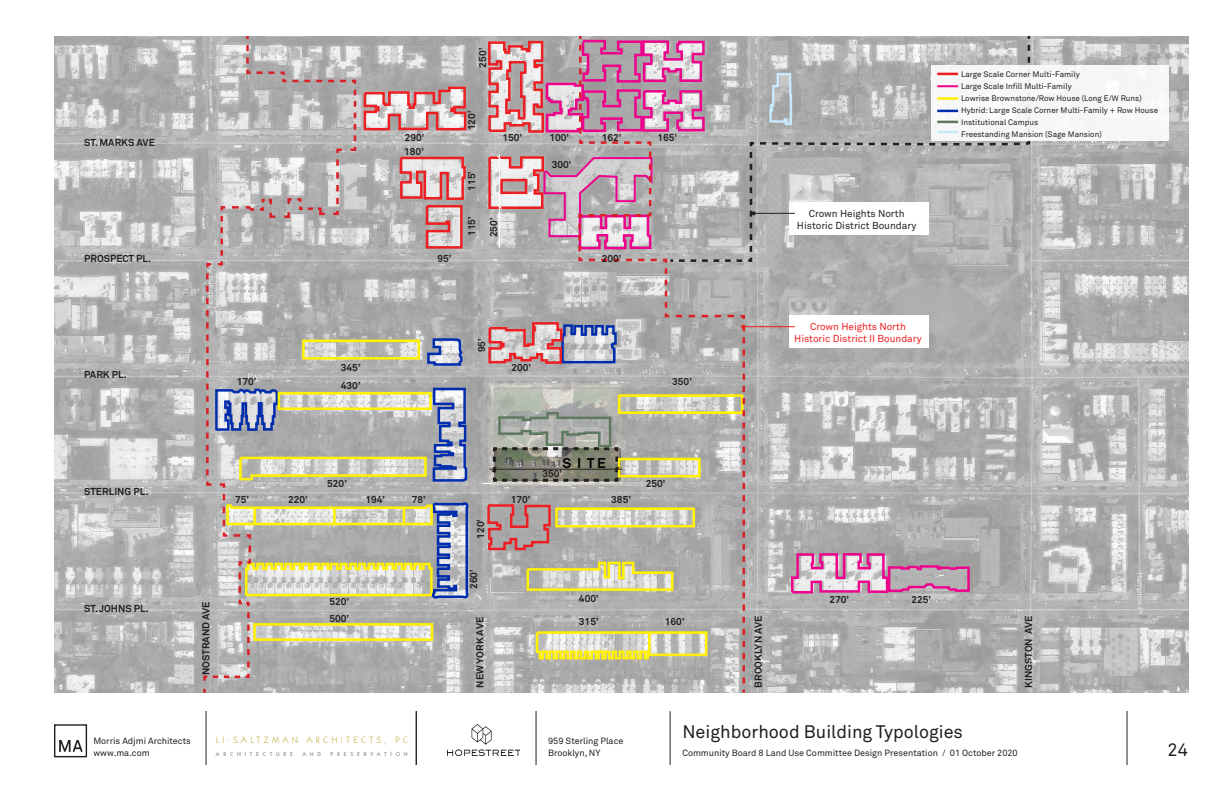
<style>
.page{position:relative;width:1224px;height:792px;background:#fff}
.page>*{position:absolute;margin:0;border:0;box-sizing:border-box;transform-origin:0 0}
.Title_18pt{font:18px "Akkurat Std";color:#231f20}
.Text_9pt{font:700 14px "Akkurat Std";color:#000}
.Text_9pt-2{font:700 10px "Akkurat Std";color:#231f20}
.Text_9pt-3{font:10px/12px "Akkurat Std";color:#ee1f23;text-align:center}
.Text_9pt-4{font:10px/12px "Akkurat Std";color:#231f20;text-align:center}
.t1{font:9.3px "Itc Kabel";letter-spacing:.34em;color:#c3b854}
.t2{font:9px/12px "Akkurat Std";color:#231f20}
.Text_9pt-5{font:8px "Akkurat Std";color:#231f20}
.t3{font:500 5.7px "Itc Kabel";letter-spacing:.67em;color:#7d908b}
</style>
<div class="page">
<img style="left:448px;top:725px;width:72px;height:31px">
<hr style="left:1127px;top:711px;width:1px;height:54px;background:#231f20">
<div style="left:54px;top:724px;width:33px;height:33px;border:1px solid #231f20"></div>
<svg style="left:59px;top:740px;width:23px;height:12px"></svg>
<hr style="left:670px;top:711px;width:1px;height:54px;background:#231f20">
<hr style="left:536px;top:711px;width:1px;height:54px;background:#231f20">
<hr style="left:206px;top:711px;width:1px;height:54px;background:#231f20">
<img style="left:54px;top:36px;width:1134px;height:657px">
<hr style="left:416px;top:711px;width:1px;height:54px;background:#231f20">
<svg style="left:486px;top:503px;width:66px;height:48px"></svg>
<svg style="left:487px;top:321px;width:90px;height:44px"></svg>
<svg style="left:362px;top:85px;width:106px;height:47px"></svg>
<svg style="left:398px;top:155px;width:69px;height:95px"></svg>
<svg style="left:790px;top:552px;width:181px;height:43px"></svg>
<svg style="left:535px;top:630px;width:42px;height:31px"></svg>
<div style="left:555px;top:507px;width:140px;height:20px;border:2px solid #fff101"></div>
<svg style="left:525px;top:560px;width:52px;height:32px"></svg>
<div style="left:253px;top:623px;width:180px;height:18px;border:2px solid #fff101"></div>
<svg style="left:746px;top:35px;width:285px;height:228px"></svg>
<svg style="left:487px;top:39px;width:90px;height:95px"></svg>
<svg style="left:577px;top:35px;width:169px;height:658px"></svg>
<svg style="left:357px;top:273px;width:111px;height:210px"></svg>
<svg style="left:357px;top:494px;width:113px;height:106px"></svg>
<svg style="left:202px;top:36px;width:155px;height:657px"></svg>
<hr style="left:490px;top:469px;width:132px;height:1px;background:#231f20">
<svg style="left:476px;top:594px;width:7px;height:7px"></svg>
<svg style="left:487px;top:141px;width:166px;height:111px"></svg>
<svg style="left:759px;top:657px;width:11px;height:7px"></svg>
<svg style="left:1030px;top:657px;width:10px;height:7px"></svg>
<div style="left:789px;top:315px;width:140px;height:33px;background:#fff"></div>
<hr style="left:743px;top:326px;width:52px;height:1px;background:#ee1f23">
<svg style="left:741px;top:322px;width:4px;height:361px"></svg>
<svg style="left:750px;top:141px;width:275px;height:111px"></svg>
<div style="left:931px;top:66px;width:237px;height:75px;background:#f6f6f6"></div>
<hr style="left:937px;top:73px;width:21px;height:2px;background:#ee1f23">
<hr style="left:937px;top:85px;width:21px;height:2px;background:#ed028c">
<hr style="left:937px;top:97px;width:21px;height:3px;background:#fff101">
<hr style="left:937px;top:110px;width:21px;height:2px;background:#002cae">
<hr style="left:937px;top:121px;width:21px;height:2px;background:#5e7a5f">
<svg style="left:482px;top:411px;width:138px;height:73px"></svg>
<hr style="left:937px;top:131px;width:21px;height:2px;background:#c7eafb">
<p class="Text_9pt-2" style="left:84px;top:136px;width:72px">ST. MARKS AVE</p>
<p class="Text_9pt-2" style="left:84px;top:252px;width:68px">PROSPECT PL.</p>
<p class="Text_9pt-2" style="left:84px;top:368px;width:44px">PARK PL.</p>
<p class="Text_9pt-2" style="left:237px;top:376px;width:21px">170’</p>
<p class="Text_9pt-2" style="left:341px;top:361px;width:21px">345’</p>
<p class="Text_9pt-2" style="left:341px;top:379px;width:21px">430’</p>
<p class="Text_9pt-2" style="left:476px;top:68px;width:21px;rotate:-90deg">250’</p>
<p class="Text_9pt-2" style="left:405px;top:131px;width:21px">290’</p>
<p class="Text_9pt-2" style="left:404px;top:145px;width:21px">180’</p>
<p class="Text_9pt-2" style="left:437px;top:253px;width:15px">95’</p>
<p class="Text_9pt-2" style="left:465px;top:130px;width:21px;rotate:-90deg">120’</p>
<p class="Text_9pt-2" style="left:465px;top:191px;width:21px;rotate:-90deg">115’</p>
<p class="Text_9pt-2" style="left:465px;top:236px;width:21px;rotate:-90deg">115’</p>
<p class="Text_9pt-2" style="left:503px;top:132px;width:21px">150’</p>
<p class="Text_9pt-2" style="left:488px;top:237px;width:21px;rotate:-90deg">250’</p>
<p class="Text_9pt-2" style="left:549px;top:132px;width:21px">100’</p>
<p class="Text_9pt-2" style="left:602px;top:132px;width:21px">162’</p>
<p class="Text_9pt-2" style="left:657px;top:132px;width:21px">165’</p>
<p class="Text_9pt-2" style="left:552px;top:158px;width:21px">300’</p>
<p class="Text_9pt-2" style="left:602px;top:252px;width:21px">200’</p>
<p class="Text_9pt-2" style="left:475px;top:352px;width:15px;rotate:-90deg">95’</p>
<p class="Text_9pt-2" style="left:511px;top:362px;width:21px">200’</p>
<p class="Text_9pt-2" style="left:672px;top:376px;width:21px">350’</p>
<p class="Text_9pt-4" style="left:797px;top:207px;width:121px">Crown Heights North<br>Historic District Boundary</p>
<p class="Text_9pt-3" style="left:794px;top:321px;width:129px">Crown Heights North<br>Historic District II Boundary</p>
<p class="Text_9pt-5" style="left:961px;top:69px;width:120px">Large Scale Corner Multi-Family</p>
<p class="Text_9pt-5" style="left:961px;top:81px;width:112px">Large Scale Infill Multi-Family</p>
<p class="Text_9pt-5" style="left:961px;top:93px;width:182px">Lowrise Brownstone/Row House (Long E/W Runs)</p>
<p class="Text_9pt-5" style="left:961px;top:105px;width:199px">Hybrid: Large Scale Corner Multi-Family + Row House</p>
<p class="Text_9pt-5" style="left:961px;top:117px;width:79px">Institutional Campus</p>
<p class="Text_9pt-5" style="left:961px;top:129px;width:142px">Freestanding Mansion (Sage Mansion)</p>
<p class="Text_9pt-2" style="left:84px;top:486px;width:66px">STERLING PL.</p>
<p class="Text_9pt-2" style="left:327px;top:478px;width:21px">520’</p>
<p class="Text_9pt-2" style="left:235px;top:494px;width:15px">75’</p>
<p class="Text_9pt-2" style="left:288px;top:494px;width:21px">220’</p>
<p class="Text_9pt-2" style="left:365px;top:494px;width:21px">194’</p>
<p class="Text_9pt-2" style="left:412px;top:494px;width:15px">78’</p>
<p class="Text_9pt-2" style="left:84px;top:602px;width:66px">ST. JOHNS PL.</p>
<p class="Text_9pt-2" style="left:200px;top:675px;width:75px;rotate:-90deg">NOSTRAND AVE</p>
<p class="Text_9pt-2" style="left:330px;top:595px;width:21px">520’</p>
<p class="Text_9pt-2" style="left:330px;top:612px;width:21px">500’</p>
<p class="Text_9pt-2" style="left:474px;top:539px;width:21px;rotate:-90deg">120’</p>
<p class="Text_9pt-2" style="left:467px;top:589px;width:21px;rotate:-90deg">260’</p>
<p class="Text_9pt-2" style="left:511px;top:494px;width:21px">170’</p>
<p class="Text_9pt" style="left:562px;top:454px;width:45px">S I T E</p>
<p class="Text_9pt-2" style="left:542px;top:467px;width:21px">350’</p>
<p class="Text_9pt-2" style="left:611px;top:494px;width:21px">385’</p>
<p class="Text_9pt-2" style="left:646px;top:478px;width:21px">250’</p>
<p class="Text_9pt-2" style="left:579px;top:593px;width:21px">400’</p>
<p class="Text_9pt-2" style="left:829px;top:593px;width:21px">270’</p>
<p class="Text_9pt-2" style="left:911px;top:593px;width:21px">225’</p>
<p class="Text_9pt-2" style="left:474px;top:688px;width:72px;rotate:-90deg">NEW YORK AVE</p>
<p class="Text_9pt-2" style="left:752px;top:688px;width:74px;rotate:-90deg">BROOKLYN AVE</p>
<p class="Text_9pt-2" style="left:1023px;top:688px;width:74px;rotate:-90deg">KINGSTON AVE</p>
<p class="Text_9pt-2" style="left:579px;top:616px;width:21px">315’</p>
<p class="Text_9pt-2" style="left:665px;top:616px;width:21px">160’</p>
<p class="Title_18pt" style="left:682px;top:722px;width:282px">Neighborhood Building Typologies</p>
<p class="t1" style="left:216px;top:735px;width:194px">LI·SALTZMAN ARCHITECTS, PC</p>
<p class="t3" style="left:216px;top:751px;width:79px">ARCHITECTURE</p>
<p class="t3" style="left:302px;top:751px;width:20px">AND</p>
<p class="t3" style="left:330px;top:751px;width:79px">PRESERVATION</p>
<p class="t2" style="left:93px;top:735px;width:99px">Morris Adjmi Architects www.ma.com</p>
<h1 class="Title_18pt" style="left:1167px;top:739px;width:22px">24</h1>
<p class="t2" style="left:548px;top:735px;width:77px">959 Sterling Place<br>Brooklyn, NY</p>
<p class="t2" style="left:682px;top:747px;width:337px">Community Board 8 Land Use Committee Design Presentation / 01 October 2020</p>
</div>
